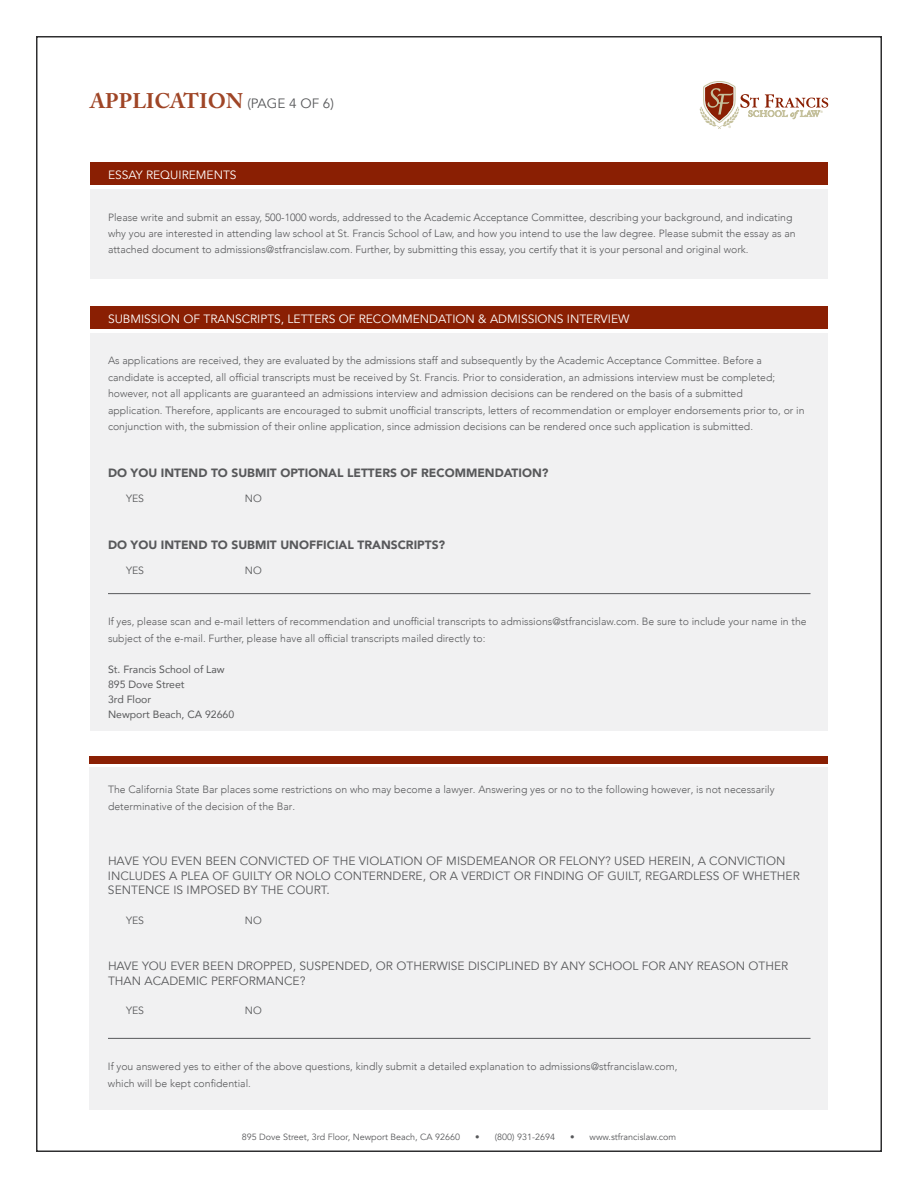
<style>
.page{position:relative;width:918px;height:1188px;background:#fff}
.page>*{position:absolute;margin:0;border:0;box-sizing:border-box;transform-origin:0 0}
.t1{font:700 21px "Adobe Caslon Pro";color:#9f4526}
.t2{font:12px/14.4px "Avenir";color:#58595b}
.t3{font:900 12px "Avenir";color:#58595b}
.t4{font:12px "Avenir";color:#fff}
.t5{font:300 10.5px/16.5px "Avenir";color:#58595b}
.t6{font:10.5px/15px "Avenir";color:#58595b}
.t7{font:10.5px "Avenir";color:#58595b}
.t8{font:9px "Avenir";color:#58595b}
.s1{font-family:"Avenir";font-weight:400;font-size:13.5px;color:#58595b}
</style>
<div class="page">
<div style="left:90px;top:162px;width:738px;height:22px;background:#8a1f03"></div>
<div style="left:90px;top:306px;width:738px;height:22px;background:#8a1f03"></div>
<div style="left:90px;top:189px;width:738px;height:90px;background:#f1f1f2"></div>
<div style="left:90px;top:333px;width:738px;height:397px;background:#f1f1f2"></div>
<svg style="left:700px;top:81px;width:128px;height:48px"></svg>
<hr style="left:108px;top:593px;width:703px;height:1px;background:#58595b">
<div style="left:90px;top:756px;width:738px;height:7px;background:#8a1f03"></div>
<div style="left:90px;top:768px;width:738px;height:342px;background:#f1f1f2"></div>
<hr style="left:108px;top:1038px;width:703px;height:1px;background:#58595b">
<h1 class="t1" style="left:90px;top:89px;width:245px">APPLICATION <span class="s1">(PAGE 4 OF 6)</span></h1>
<p class="t4" style="left:108px;top:167px;width:130px">ESSAY REQUIREMENTS</p>
<p class="t5" style="left:108px;top:209px;width:689px">Please write and submit an essay, 500-1000 words, addressed to the Academic Acceptance Committee, describing your background, and indicating why you are interested in attending law school at St. Francis School of Law, and how you intend to use the law degree. Please submit the essay as an attached document to admissions@stfrancislaw.com. Further, by submitting this essay, you certify that it is your personal and original work.</p>
<p class="t4" style="left:108px;top:311px;width:523px">SUBMISSION OF TRANSCRIPTS, LETTERS OF RECOMMENDATION &amp; ADMISSIONS INTERVIEW</p>
<p class="t5" style="left:108px;top:353px;width:698px">As applications are received, they are evaluated by the admissions staff and subsequently by the Academic Acceptance Committee. Before a candidate is accepted, all official transcripts must be received by St. Francis. Prior to consideration, an admissions interview must be completed; however, not all applicants are guaranteed an admissions interview and admission decisions can be rendered on the basis of a submitted<br>application. Therefore, applicants are encouraged to submit unofficial transcripts, letters of recommendation or employer endorsements prior to, or in conjunction with, the submission of their online application, since admission decisions can be rendered once such application is submitted.</p>
<p class="t3" style="left:108px;top:463px;width:442px">DO YOU INTEND TO SUBMIT OPTIONAL LETTERS OF RECOMMENDATION?</p>
<p class="t7" style="left:126px;top:492px;width:20px">YES</p>
<p class="t7" style="left:245px;top:492px;width:18px">NO</p>
<p class="t3" style="left:108px;top:535px;width:339px">DO YOU INTEND TO SUBMIT UNOFFICIAL TRANSCRIPTS?</p>
<p class="t7" style="left:126px;top:564px;width:20px">YES</p>
<p class="t7" style="left:245px;top:564px;width:18px">NO</p>
<p class="t5" style="left:108px;top:614px;width:700px">If yes, please scan and e-mail letters of recommendation and unofficial transcripts to admissions@stfrancislaw.com. Be sure to include your name in the subject of the e-mail. Further, please have all official transcripts mailed directly to:</p>
<p class="t6" style="left:108px;top:662px;width:128px">St. Francis School of Law<br>895 Dove Street<br>3rd Floor<br>Newport Beach, CA 92660</p>
<p class="t5" style="left:108px;top:781px;width:668px">The California State Bar places some restrictions on who may become a lawyer. Answering yes or no to the following however, is not necessarily determinative of the decision of the Bar.</p>
<p class="t2" style="left:108px;top:854px;width:693px">HAVE YOU EVEN BEEN CONVICTED OF THE VIOLATION OF MISDEMEANOR OR FELONY? USED HEREIN, A CONVICTION<br>INCLUDES A PLEA OF GUILTY OR NOLO CONTERNDERE, OR A VERDICT OR FINDING OF GUILT, REGARDLESS OF WHETHER<br>SENTENCE IS IMPOSED BY THE COURT.</p>
<p class="t7" style="left:126px;top:914px;width:20px">YES</p>
<p class="t7" style="left:245px;top:914px;width:18px">NO</p>
<p class="t2" style="left:108px;top:959px;width:682px">HAVE YOU EVER BEEN DROPPED, SUSPENDED, OR OTHERWISE DISCIPLINED BY ANY SCHOOL FOR ANY REASON OTHER<br>THAN ACADEMIC PERFORMANCE?</p>
<p class="t7" style="left:126px;top:1004px;width:20px">YES</p>
<p class="t7" style="left:245px;top:1004px;width:18px">NO</p>
<p class="t5" style="left:108px;top:1058px;width:571px">If you answered yes to either of the above questions, kindly submit a detailed explanation to admissions@stfrancislaw.com, which will be kept confidential.</p>
<p class="t8" style="left:242px;top:1132px;width:220px">895 Dove Street, 3rd Floor, Newport Beach, CA 92660</p>
<p class="t8" style="left:475px;top:1132px;width:81px">• (800) 931-2694</p>
<p class="t8" style="left:570px;top:1132px;width:108px">• www.stfrancislaw.com</p>
</div>
